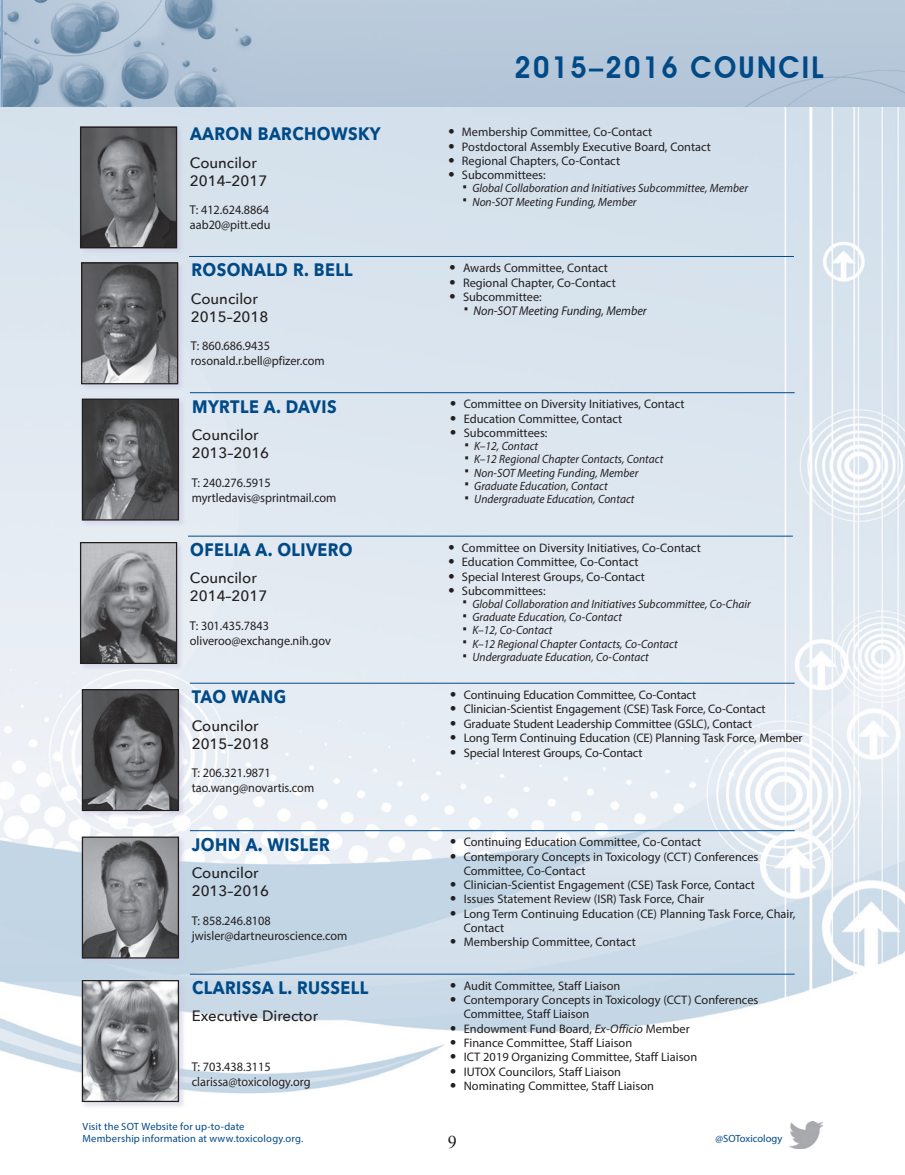
<style>
.page{position:relative;width:905px;height:1175px;background:#fff}
.page>*{position:absolute;margin:0;border:0;box-sizing:border-box;transform-origin:0 0}
.t1{font:600 30px "Avant Garde IT Cby BT";letter-spacing:.08em;color:#004a87;scale:.94 1}
.t2{font:700 18px "Avenir Next";letter-spacing:.025em;color:#004a87;scale:.9 1}
.t3{font:18px "Times New Roman";color:#231f20}
.t4{font:500 15px/18px "Avenir Next";color:#231f20}
.t5{font:12.75px/15px "Myriad Pro";color:#231f20;scale:.96 1}
.t6{font:italic 12.75px "Myriad Pro";color:#231f20;scale:.95 1}
.t7{font:12.3px/13.8px "Myriad Pro";color:#231f20}
.t8{font:italic 12px/13.4px "Myriad Pro";letter-spacing:.005em;color:#231f20;scale:.95 1}
.t9{font:10.5px/12px "Myriad Pro";letter-spacing:.015em;color:#004a87}
.s1{font-weight:700;font-size:18px}
.s2{font-style:italic}
</style>
<div class="page">
<img style="left:0;top:118px;width:904px;height:984px">
<svg style="left:0;top:107px;width:2px;height:11px"></svg>
<hr style="left:0;top:0;width:2px;height:107px;background:#85a8c8">
<img style="left:0;top:0;width:1px;height:107px">
<div style="left:2px;top:107px;width:902px;height:11px;background:#d4e0ec"></div>
<hr style="left:246px;top:107px;width:632px;height:4px;background:#d3dfeb">
<img style="left:3px;top:0;width:901px;height:107px">
<img style="left:789px;top:1121px;width:33px;height:27px">
<hr style="left:190px;top:683px;width:604px;height:1px;background:#004a87">
<div style="left:82px;top:689px;width:104px;height:129px;background:#cecce3;opacity:.55"></div>
<img style="left:84px;top:691px;width:93px;height:118px">
<div style="left:82px;top:689px;width:97px;height:122px;border:1px solid #231f20"></div>
<hr style="left:190px;top:830px;width:604px;height:1px;background:#004a87">
<div style="left:82px;top:836px;width:104px;height:129px;background:#cecce3;opacity:.55"></div>
<img style="left:84px;top:838px;width:93px;height:118px">
<div style="left:82px;top:836px;width:97px;height:122px;border:1px solid #231f20"></div>
<hr style="left:190px;top:973px;width:604px;height:1px;background:#004a87">
<div style="left:82px;top:979px;width:104px;height:129px;background:#cecce3;opacity:.55"></div>
<img style="left:84px;top:982px;width:93px;height:118px">
<div style="left:82px;top:980px;width:97px;height:122px;border:1px solid #231f20"></div>
<hr style="left:190px;top:392px;width:604px;height:1px;background:#004a87">
<div style="left:82px;top:398px;width:104px;height:129px;background:#cecce3;opacity:.55"></div>
<img style="left:84px;top:400px;width:93px;height:118px">
<div style="left:82px;top:398px;width:97px;height:122px;border:1px solid #231f20"></div>
<hr style="left:188px;top:536px;width:604px;height:1px;background:#004a87">
<div style="left:80px;top:542px;width:104px;height:129px;background:#cecce3;opacity:.55"></div>
<img style="left:82px;top:544px;width:93px;height:118px">
<div style="left:80px;top:542px;width:97px;height:122px;border:1px solid #231f20"></div>
<hr style="left:189px;top:256px;width:605px;height:1px;background:#004a87">
<div style="left:81px;top:262px;width:104px;height:129px;background:#cecce3;opacity:.55"></div>
<img style="left:83px;top:264px;width:93px;height:118px">
<div style="left:81px;top:262px;width:97px;height:122px;border:1px solid #231f20"></div>
<div style="left:80px;top:126px;width:104px;height:129px;background:#cecce3;opacity:.55"></div>
<img style="left:83px;top:129px;width:91px;height:117px">
<div style="left:81px;top:127px;width:95px;height:121px;border:1px solid #231f20"></div>
<div style="left:80px;top:126px;width:97px;height:122px;border:1px solid #231f20"></div>
<svg style="left:465px;top:443px;width:24px;height:16px"></svg>
<svg style="left:465px;top:465px;width:24px;height:7px"></svg>
<svg style="left:465px;top:478px;width:24px;height:27px"></svg>
<svg style="left:463px;top:601px;width:24px;height:29px"></svg>
<svg style="left:463px;top:636px;width:24px;height:7px"></svg>
<svg style="left:463px;top:649px;width:24px;height:14px"></svg>
<svg style="left:469px;top:316px;width:19px;height:1px"></svg>
<svg style="left:468px;top:207px;width:19px;height:1px"></svg>
<svg style="left:463px;top:194px;width:24px;height:7px"></svg>
<h2 class="t2" style="left:190px;top:122px;width:213px">AARON BARCHOWSKY</h2>
<p class="t4" style="left:190px;top:154px;width:79px">Councilor<br>2014–2017</p>
<p class="t5" style="left:190px;top:202px;width:85px">T: 412.624.8864 aab20@pitt.edu</p>
<h2 class="t2" style="left:191px;top:258px;width:181px">ROSONALD R. BELL</h2>
<p class="t4" style="left:191px;top:290px;width:79px">Councilor<br>2015–2018</p>
<p class="t5" style="left:191px;top:338px;width:141px">T: 860.686.9435 rosonald.r.bell@pfizer.com</p>
<h2 class="t2" style="left:192px;top:394px;width:162px">MYRTLE A. DAVIS</h2>
<p class="t4" style="left:192px;top:426px;width:79px">Councilor<br>2013–2016</p>
<p class="t5" style="left:192px;top:474px;width:152px">T: 240.276.5915 myrtledavis@sprintmail.com</p>
<h2 class="t2" style="left:190px;top:538px;width:182px">OFELIA A. OLIVERO</h2>
<p class="t4" style="left:190px;top:569px;width:79px">Councilor<br>2014–2017</p>
<p class="t5" style="left:190px;top:618px;width:148px">T: 301.435.7843 oliveroo@exchange.nih.gov</p>
<h2 class="t2" style="left:192px;top:685px;width:106px">TAO WANG</h2>
<p class="t4" style="left:192px;top:716px;width:79px">Councilor<br>2015–2018</p>
<p class="t5" style="left:192px;top:765px;width:129px">T: 206.321.9871 tao.wang@novartis.com</p>
<h2 class="t2" style="left:192px;top:832px;width:155px">JOHN A. WISLER</h2>
<p class="t4" style="left:192px;top:864px;width:79px">Councilor<br>2013–2016</p>
<p class="t5" style="left:192px;top:912px;width:164px">T: 858.246.8108 jwisler@dartneuroscience.com</p>
<h2 class="t2" style="left:192px;top:976px;width:197px">CLARISSA L. RUSSELL</h2>
<p class="t4" style="left:192px;top:1007px;width:128px">Executive Director</p>
<p class="t5" style="left:192px;top:1059px;width:125px">T: 703.438.3115 clarissa@toxicology.org</p>
<p class="t9" style="left:82px;top:1120px;width:222px">Visit the SOT Website for up-to-date<br>Membership information at www.toxicology.org.</p>
<h1 class="t1" style="left:514px;top:49px;width:330px">2015–2016 COUNCIL</h1>
<p class="t7" style="left:448px;top:125px;width:205px"><span class="s1">•</span> Membership Committee, Co-Contact</p>
<p class="t7" style="left:448px;top:139px;width:264px"><span class="s1">•</span> Postdoctoral Assembly Executive Board, Contact</p>
<p class="t7" style="left:448px;top:154px;width:173px"><span class="s1">•</span> Regional Chapters, Co-Contact</p>
<p class="t7" style="left:448px;top:168px;width:99px"><span class="s1">•</span> Subcommittees:</p>
<p class="t8" style="left:472px;top:181px;width:291px">Global Collaboration and Initiatives Subcommittee, Member<br>Non-SOT Meeting Funding, Member</p>
<p class="t7" style="left:449px;top:261px;width:160px"><span class="s1">•</span> Awards Committee, Contact</p>
<p class="t7" style="left:449px;top:275px;width:168px"><span class="s1">•</span> Regional Chapter, Co-Contact</p>
<p class="t7" style="left:449px;top:290px;width:94px"><span class="s1">•</span> Subcommittee:</p>
<p class="t6" style="left:473px;top:302px;width:184px">Non-SOT Meeting Funding, Member</p>
<p class="t7" style="left:450px;top:397px;width:236px"><span class="s1">•</span> Committee on Diversity Initiatives, Contact</p>
<p class="t7" style="left:450px;top:411px;width:174px"><span class="s1">•</span> Education Committee, Contact</p>
<p class="t7" style="left:450px;top:426px;width:99px"><span class="s1">•</span> Subcommittees:</p>
<p class="t8" style="left:474px;top:439px;width:200px">K–12, Contact<br>K–12 Regional Chapter Contacts, Contact<br>Non-SOT Meeting Funding, Member<br>Graduate Education, Contact<br>Undergraduate Education, Contact</p>
<p class="t7" style="left:448px;top:540px;width:254px"><span class="s1">•</span> Committee on Diversity Initiatives, Co-Contact</p>
<p class="t7" style="left:448px;top:555px;width:192px"><span class="s1">•</span> Education Committee, Co-Contact</p>
<p class="t7" style="left:448px;top:569px;width:198px"><span class="s1">•</span> Special Interest Groups, Co-Contact</p>
<p class="t7" style="left:448px;top:584px;width:99px"><span class="s1">•</span> Subcommittees:</p>
<p class="t8" style="left:472px;top:597px;width:294px">Global Collaboration and Initiatives Subcommittee, Co-Chair Graduate Education, Co-Contact<br>K–12, Co-Contact<br>K–12 Regional Chapter Contacts, Co-Contact Undergraduate Education, Co-Contact</p>
<p class="t7" style="left:450px;top:687px;width:247px"><span class="s1">•</span> Continuing Education Committee, Co-Contact</p>
<p class="t7" style="left:450px;top:702px;width:317px"><span class="s1">•</span> Clinician-Scientist Engagement (CSE) Task Force, Co-Contact</p>
<p class="t7" style="left:450px;top:716px;width:303px"><span class="s1">•</span> Graduate Student Leadership Committee (GSLC), Contact</p>
<p class="t7" style="left:450px;top:731px;width:354px"><span class="s1">•</span> Long Term Continuing Education (CE) Planning Task Force, Member</p>
<p class="t7" style="left:450px;top:745px;width:194px"><span class="s1">•</span> Special Interest Groups, Co-Contact</p>
<p class="t7" style="left:450px;top:835px;width:252px"><span class="s1">•</span> Continuing Education Committee, Co-Contact</p>
<p class="t7" style="left:464px;top:849px;width:296px;text-indent:-14px"><span class="s1">•</span> Contemporary Concepts in Toxicology (CCT) Conferences<br>Committee, Co-Contact</p>
<p class="t7" style="left:450px;top:877px;width:306px"><span class="s1">•</span> Clinician-Scientist Engagement (CSE) Task Force, Contact</p>
<p class="t7" style="left:450px;top:892px;width:255px"><span class="s1">•</span> Issues Statement Review (ISR) Task Force, Chair</p>
<p class="t7" style="left:464px;top:906px;width:333px;text-indent:-14px"><span class="s1">•</span> Long Term Continuing Education (CE) Planning Task Force, Chair,<br>Contact</p>
<p class="t7" style="left:450px;top:935px;width:187px"><span class="s1">•</span> Membership Committee, Contact</p>
<p class="t7" style="left:450px;top:978px;width:172px"><span class="s1">•</span> Audit Committee, Staff Liaison</p>
<p class="t7" style="left:464px;top:993px;width:296px;text-indent:-14px"><span class="s1">•</span> Contemporary Concepts in Toxicology (CCT) Conferences<br>Committee, Staff Liaison</p>
<p class="t7" style="left:450px;top:1021px;width:241px"><span class="s1">•</span> Endowment Fund Board, <span class="s2">Ex-Officio</span> Member</p>
<p class="t7" style="left:450px;top:1035px;width:183px"><span class="s1">•</span> Finance Committee, Staff Liaison</p>
<p class="t7" style="left:450px;top:1050px;width:248px"><span class="s1">•</span> ICT 2019 Organizing Committee, Staff Liaison</p>
<p class="t7" style="left:450px;top:1064px;width:172px"><span class="s1">•</span> IUTOX Councilors, Staff Liaison</p>
<p class="t7" style="left:450px;top:1079px;width:205px"><span class="s1">•</span> Nominating Committee, Staff Liaison</p>
<h2 class="t3" style="left:448px;top:1131px;width:10px">9</h2>
<p class="t9" style="left:715px;top:1132px;width:68px">@SOToxicology</p>
</div>
